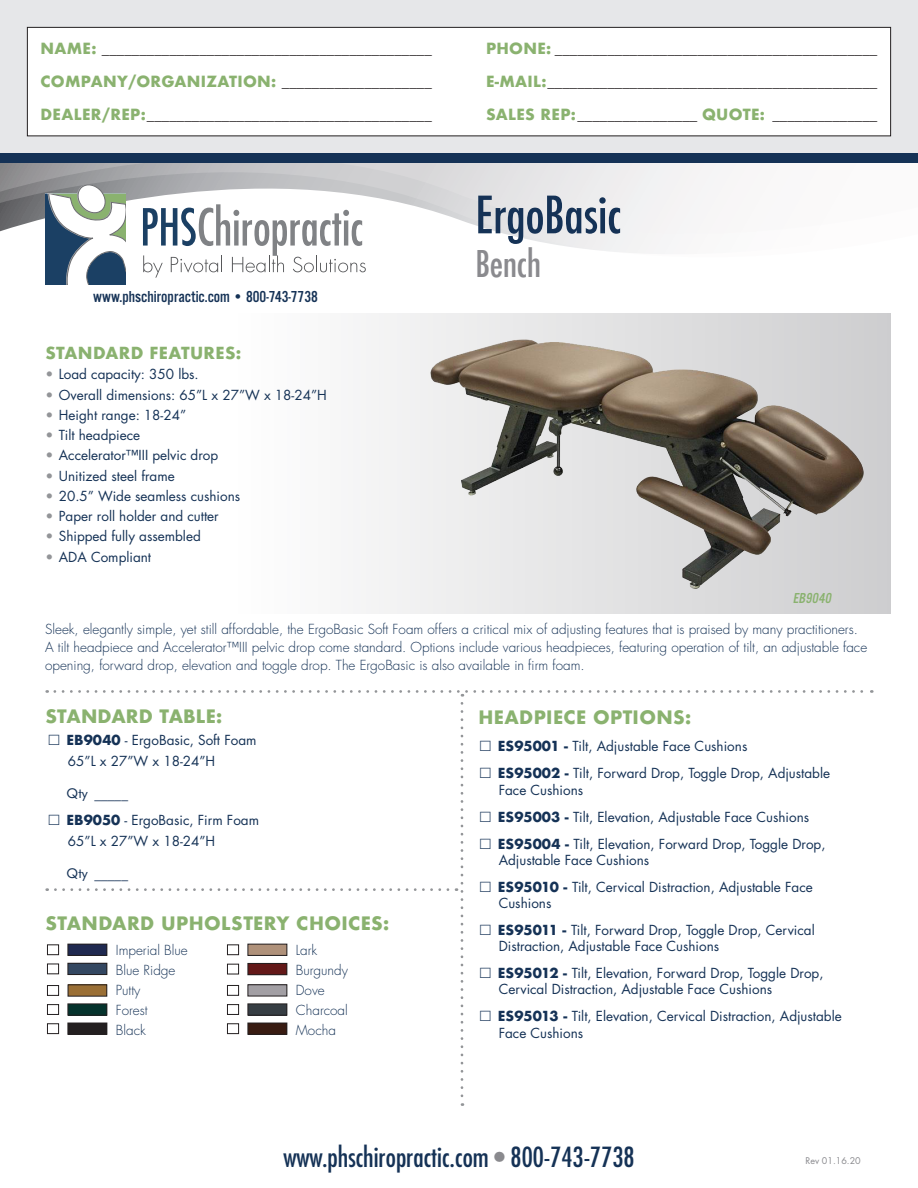
<style>
.page{position:relative;width:918px;height:1188px;background:#fff}
.page>*{position:absolute;margin:0;border:0;box-sizing:border-box;transform-origin:0 0}
.t1{font:500 condensed 49.95px "Futura";letter-spacing:-.01em;color:#153256}
.t2{font:500 condensed 36px "Futura";letter-spacing:-.01em;color:#8a8a8e}
.t3{font:condensed 27px "Futura";color:#153256}
.t4{font:700 18px "Futura";letter-spacing:.02em;color:#8ab26f}
.t5{font:16.5px "Alternate Got No 3 D";color:#153256}
.t6{font:700 16.2px "Futura";letter-spacing:.02em;color:#8ab26f}
.t7{font:700 15px "Minion Pro";color:#231f20}
.t8{font:700 15px "Futura";letter-spacing:.02em;color:#8ab26f}
.t9{font:italic 15px "Alternate Got No 3 D";color:#8ab26f}
.t10{font:13.5px/16.2px "Futura";color:#153256}
.t11{font:300 13.5px/18px "Futura";color:#153256}
.t12{font:13.5px "Futura BT";color:#153256}
.t13{font:9px "Futura";color:#8a8a8e}
.s1{font-family:"Futura";color:#8ab26f}
.s2{font-family:"Minion Pro";color:#231f20}
.s3{color:#939598}
.s4{font-weight:700}
.s5{color:#8a8a8e}
</style>
<div class="page">
<svg style="left:0;top:162px;width:918px;height:91px"></svg>
<div style="left:0;top:0;width:918px;height:154px;background:#e6e7e9"></div>
<div style="left:27px;top:27px;width:864px;height:109px;background:#fff"></div>
<div style="left:27px;top:27px;width:864px;height:109px;border:1px solid #231f20"></div>
<svg style="left:143px;top:204px;width:223px;height:74px"></svg>
<div style="left:45px;top:193px;width:81px;height:91px;background:#1b4064"></div>
<svg style="left:47px;top:184px;width:79px;height:100px"></svg>
<div style="left:0;top:153px;width:918px;height:9px;background:#153256"></div>
<div style="left:0;top:313px;width:891px;height:300px;background:linear-gradient(to right,#fff,#d1d1d2)"></div>
<div style="left:68px;top:1004px;width:39px;height:11px;background:#05332d"></div>
<div style="left:68px;top:1004px;width:39px;height:12px;border:1px solid #231f20"></div>
<div style="left:68px;top:944px;width:39px;height:11px;background:#1f2950"></div>
<div style="left:68px;top:944px;width:39px;height:12px;border:1px solid #231f20"></div>
<div style="left:68px;top:1023px;width:39px;height:11px;background:#231f20"></div>
<div style="left:68px;top:1023px;width:39px;height:12px;border:1px solid #231f20"></div>
<div style="left:68px;top:963px;width:39px;height:12px;background:#334761"></div>
<div style="left:68px;top:963px;width:39px;height:12px;border:1px solid #231f20"></div>
<div style="left:47px;top:944px;width:12px;height:11px;border:1px solid #231f20"></div>
<div style="left:47px;top:964px;width:12px;height:10px;border:1px solid #231f20"></div>
<div style="left:47px;top:1004px;width:12px;height:11px;border:1px solid #231f20"></div>
<div style="left:47px;top:1023px;width:12px;height:11px;border:1px solid #231f20"></div>
<div style="left:248px;top:985px;width:39px;height:11px;background:#a29fa4"></div>
<div style="left:248px;top:984px;width:39px;height:12px;border:1px solid #231f20"></div>
<div style="left:248px;top:1004px;width:39px;height:11px;background:#373e44"></div>
<div style="left:248px;top:1004px;width:39px;height:12px;border:1px solid #231f20"></div>
<div style="left:248px;top:944px;width:39px;height:11px;background:#af917a"></div>
<div style="left:248px;top:944px;width:39px;height:12px;border:1px solid #231f20"></div>
<div style="left:248px;top:1023px;width:39px;height:11px;background:#391c12"></div>
<div style="left:248px;top:1023px;width:39px;height:12px;border:1px solid #231f20"></div>
<div style="left:248px;top:963px;width:39px;height:12px;background:#631818"></div>
<div style="left:248px;top:963px;width:39px;height:12px;border:1px solid #231f20"></div>
<div style="left:227px;top:945px;width:12px;height:10px;border:1px solid #231f20"></div>
<div style="left:227px;top:964px;width:12px;height:10px;border:1px solid #231f20"></div>
<div style="left:227px;top:985px;width:12px;height:11px;border:1px solid #231f20"></div>
<div style="left:227px;top:1004px;width:12px;height:11px;border:1px solid #231f20"></div>
<div style="left:227px;top:1023px;width:12px;height:11px;border:1px solid #231f20"></div>
<svg style="left:55px;top:690px;width:817px;height:7px"></svg>
<div style="left:68px;top:985px;width:39px;height:11px;background:#9a6f35"></div>
<div style="left:68px;top:984px;width:39px;height:13px;border:1px solid #231f20"></div>
<div style="left:47px;top:985px;width:12px;height:11px;border:1px solid #231f20"></div>
<svg style="left:456px;top:703px;width:7px;height:403px"></svg>
<svg style="left:47px;top:888px;width:401px;height:3px"></svg>
<img style="left:427px;top:334px;width:438px;height:260px">
<p class="t7" style="left:40px;top:39px;width:393px"><span class="s1">NAME:</span> ____________________________________________</p>
<p class="t8" style="left:40px;top:71px;width:393px">COMPANY/ORGANIZATION: <span class="s2">____________________</span></p>
<p class="t7" style="left:40px;top:105px;width:393px"><span class="s1">DEALER/REP:</span>______________________________________</p>
<p class="t5" style="left:93px;top:288px;width:226px">www.phschiropractic.com • 800-743-7738</p>
<p class="t6" style="left:45px;top:341px;width:197px">STANDARD FEATURES:</p>
<p class="t10" style="left:45px;top:366px;width:155px"><span class="s3">•</span> Load capacity: 350 lbs.</p>
<p class="t10" style="left:45px;top:386px;width:283px"><span class="s3">•</span> Overall dimensions: 65”L x 27”W x 18-24”H</p>
<p class="t10" style="left:45px;top:407px;width:142px"><span class="s3">•</span> Height range: 18-24”</p>
<p class="t10" style="left:45px;top:427px;width:96px"><span class="s3">•</span> Tilt headpiece</p>
<p class="t10" style="left:45px;top:447px;width:174px"><span class="s3">•</span> Accelerator™III pelvic drop</p>
<p class="t10" style="left:45px;top:467px;width:131px"><span class="s3">•</span> Unitized steel frame</p>
<p class="t10" style="left:45px;top:488px;width:196px"><span class="s3">•</span> 20.5” Wide seamless cushions</p>
<p class="t10" style="left:45px;top:508px;width:175px"><span class="s3">•</span> Paper roll holder and cutter</p>
<p class="t10" style="left:45px;top:528px;width:157px"><span class="s3">•</span> Shipped fully assembled</p>
<p class="t10" style="left:45px;top:548px;width:107px"><span class="s3">•</span> ADA Compliant</p>
<p class="t7" style="left:486px;top:39px;width:393px"><span class="s1">PHONE:</span> ___________________________________________</p>
<p class="t7" style="left:486px;top:72px;width:393px"><span class="s1">E-MAIL:</span>____________________________________________</p>
<p class="t7" style="left:486px;top:105px;width:393px"><span class="s1">SALES REP:</span>________________ <span class="s1">QUOTE:</span> ______________</p>
<p class="t1" style="left:475px;top:183px;width:148px">ErgoBasic</p>
<p class="t2" style="left:475px;top:240px;width:67px">Bench</p>
<p class="t9" style="left:793px;top:591px;width:42px">EB9040</p>
<p class="t11" style="left:45px;top:620px;width:824px">Sleek, elegantly simple, yet still affordable, the ErgoBasic Soft Foam offers a critical mix of adjusting features that is praised by many practitioners.<br>A tilt headpiece and Accelerator™III pelvic drop come standard. Options include various headpieces, featuring operation of tilt, an adjustable face opening, forward drop, elevation and toggle drop. The ErgoBasic is also available in firm foam.</p>
<p class="t4" style="left:45px;top:703px;width:178px">STANDARD TABLE:</p>
<p class="t10" style="left:47px;top:731px;width:211px">□ <span class="s4">EB9040</span> - ErgoBasic, Soft Foam</p>
<p class="t10" style="left:68px;top:752px;width:149px">65”L x 27”W x 18-24”H</p>
<p class="t12" style="left:67px;top:785px;width:63px">Qty _____</p>
<p class="t10" style="left:47px;top:812px;width:213px">□ <span class="s4">EB9050</span> - ErgoBasic, Firm Foam</p>
<p class="t10" style="left:68px;top:833px;width:149px">65”L x 27”W x 18-24”H</p>
<p class="t12" style="left:67px;top:865px;width:63px">Qty _____</p>
<p class="t4" style="left:45px;top:910px;width:346px">STANDARD UPHOLSTERY CHOICES:</p>
<p class="t11" style="left:116px;top:941px;width:73px">Imperial Blue</p>
<p class="t11" style="left:116px;top:961px;width:61px">Blue Ridge</p>
<p class="t11" style="left:116px;top:981px;width:26px">Putty</p>
<p class="t11" style="left:116px;top:1001px;width:33px">Forest</p>
<p class="t11" style="left:116px;top:1021px;width:32px">Black</p>
<p class="t11" style="left:296px;top:941px;width:23px">Lark</p>
<p class="t11" style="left:296px;top:961px;width:54px">Burgundy</p>
<p class="t11" style="left:296px;top:981px;width:30px">Dove</p>
<p class="t11" style="left:296px;top:1001px;width:53px">Charcoal</p>
<p class="t11" style="left:296px;top:1021px;width:42px">Mocha</p>
<p class="t4" style="left:478px;top:705px;width:214px">HEADPIECE OPTIONS:</p>
<p class="t10" style="left:478px;top:738px;width:270px">□ <span class="s4">ES95001 -</span> Tilt, Adjustable Face Cushions</p>
<p class="t10" style="left:499px;top:765px;width:333px;text-indent:-20px">□ <span class="s4">ES95002 -</span> Tilt, Forward Drop, Toggle Drop, Adjustable<br>Face Cushions</p>
<p class="t10" style="left:478px;top:808px;width:332px">□ <span class="s4">ES95003 -</span> Tilt, Elevation, Adjustable Face Cushions</p>
<p class="t10" style="left:499px;top:835px;width:328px;text-indent:-20px">□ <span class="s4">ES95004 -</span> Tilt, Elevation, Forward Drop, Toggle Drop,<br>Adjustable Face Cushions</p>
<p class="t10" style="left:499px;top:879px;width:316px;text-indent:-20px">□ <span class="s4">ES95010 -</span> Tilt, Cervical Distraction, Adjustable Face<br>Cushions</p>
<p class="t10" style="left:499px;top:922px;width:318px;text-indent:-20px">□ <span class="s4">ES95011 -</span> Tilt, Forward Drop, Toggle Drop, Cervical<br>Distraction, Adjustable Face Cushions</p>
<p class="t10" style="left:499px;top:965px;width:326px;text-indent:-20px">□ <span class="s4">ES95012 -</span> Tilt, Elevation, Forward Drop, Toggle Drop,<br>Cervical Distraction, Adjustable Face Cushions</p>
<p class="t10" style="left:499px;top:1008px;width:345px;text-indent:-20px">□ <span class="s4">ES95013 -</span> Tilt, Elevation, Cervical Distraction, Adjustable<br>Face Cushions</p>
<p class="t3" style="left:283px;top:1140px;width:353px">www.phschiropractic.com <span class="s5">•</span> 800-743-7738</p>
<p class="t13" style="left:805px;top:1154px;width:57px">Rev 01.16.20</p>
</div>
